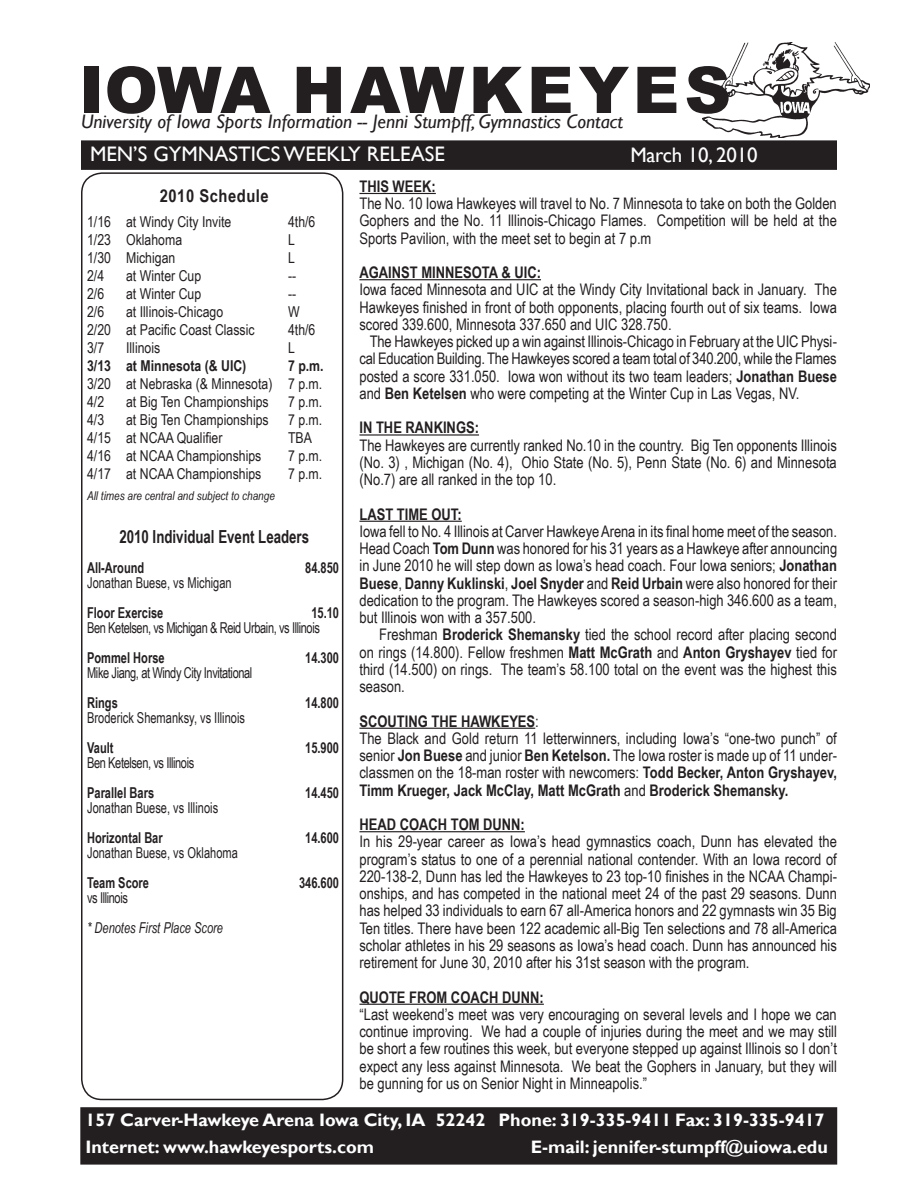
<style>
.page{position:relative;width:918px;height:1188px;background:#fff}
.page>*{position:absolute;margin:0;border:0;box-sizing:border-box;transform-origin:0 0}
.t1{font:900 64.5px "Arial";letter-spacing:.065em;color:#231f20}
.t2{font:21px "Gill Sans";color:#fff}
.t3{font:italic 19.5px "Gill Sans";color:#231f20}
.t4{font:700 18px "Gill Sans";color:#fff}
.heading_4{font:700 18px "Arial Narrow";color:#231f20;scale:.9 1}
.t5{font:700 17.7px "Arial Narrow";letter-spacing:.03em;color:#231f20}
.t6{font:15.9px/17.2px "Arial Narrow";color:#231f20;text-align:justify}
.t7{font:700 15.9px "Arial Narrow";color:#231f20}
.t8{font:15px "Arial Narrow";color:#231f20}
.t9{font:700 15px "Arial Narrow";color:#231f20;scale:.9 1}
.t10{font:15px "Arial Narrow";letter-spacing:-.03em;color:#231f20;scale:.9 1}
.t11{font:15px "Arial Narrow";color:#231f20;scale:.9 1}
.t12{font:700 15px "Arial Narrow";color:#231f20}
.t13{font:italic 15px "Arial Narrow";color:#231f20;scale:.9 1}
.t14{font:italic 12.15px "Arial Narrow";color:#231f20}
.s1{font-weight:700}
.s2{font-weight:400}
</style>
<div class="page">
<div style="left:82px;top:141px;width:754px;height:28px;background:#231f20"></div>
<div style="left:81px;top:140px;width:756px;height:30px;border:2px solid #231f20"></div>
<img style="left:703px;top:42px;width:167px;height:96px">
<div style="left:81px;top:1108px;width:755px;height:56px;background:#231f20"></div>
<div style="left:80px;top:1107px;width:757px;height:58px;border:2px solid #231f20"></div>
<div style="left:81px;top:172px;width:262px;height:928px;border:2px solid #231f20;border-radius:20px"></div>
<hr style="left:359px;top:193px;width:77px;height:1px;background:#231f20">
<hr style="left:359px;top:279px;width:182px;height:1px;background:#231f20">
<hr style="left:359px;top:434px;width:120px;height:2px;background:#231f20">
<hr style="left:359px;top:521px;width:103px;height:1px;background:#231f20">
<hr style="left:359px;top:728px;width:176px;height:1px;background:#231f20">
<hr style="left:359px;top:831px;width:166px;height:1px;background:#231f20">
<hr style="left:359px;top:1004px;width:185px;height:1px;background:#231f20">
<p class="t1" style="left:79px;top:43px;width:653px">IOWA HAWKEYES</p>
<p class="t2" style="left:90px;top:142px;width:356px">MEN’S GYMNASTICS WEEKLY RELEASE</p>
<p class="t3" style="left:81px;top:110px;width:543px">University of Iowa Sports Information -- Jenni Stumpff, Gymnastics Contact</p>
<p class="t2" style="left:630px;top:143px;width:129px">March 10, 2010</p>
<p class="t5" style="left:160px;top:182px;width:111px">2010 Schedule</p>
<p class="t8" style="left:87px;top:211px;width:146px">1/16 at Windy City Invite</p>
<p class="t8" style="left:288px;top:211px;width:29px">4th/6</p>
<p class="t8" style="left:87px;top:229px;width:97px">1/23 Oklahoma</p>
<p class="t8" style="left:288px;top:229px;width:8px">L</p>
<p class="t8" style="left:87px;top:247px;width:90px">1/30 Michigan</p>
<p class="t8" style="left:288px;top:247px;width:8px">L</p>
<p class="t8" style="left:87px;top:265px;width:19px">2/4</p>
<p class="t8" style="left:126px;top:265px;width:77px">at Winter Cup</p>
<p class="t8" style="left:288px;top:265px;width:10px">--</p>
<p class="t8" style="left:87px;top:283px;width:19px">2/6</p>
<p class="t8" style="left:126px;top:283px;width:77px">at Winter Cup</p>
<p class="t8" style="left:288px;top:283px;width:10px">--</p>
<p class="t8" style="left:87px;top:301px;width:19px">2/6</p>
<p class="t8" style="left:126px;top:301px;width:99px">at Illinois-Chicago</p>
<p class="t8" style="left:288px;top:301px;width:13px">W</p>
<p class="t8" style="left:87px;top:319px;width:169px">2/20 at Pacific Coast Classic</p>
<p class="t8" style="left:288px;top:319px;width:29px">4th/6</p>
<p class="t8" style="left:87px;top:337px;width:19px">3/7</p>
<p class="t8" style="left:126px;top:337px;width:36px">Illinois</p>
<p class="t8" style="left:288px;top:337px;width:8px">L</p>
<p class="t12" style="left:87px;top:355px;width:161px">3/13 at Minnesota (&amp; UIC)</p>
<p class="t12" style="left:288px;top:355px;width:37px">7 p.m.</p>
<p class="t8" style="left:87px;top:373px;width:237px">3/20 at Nebraska (&amp; Minnesota) 7 p.m.</p>
<p class="t8" style="left:87px;top:391px;width:19px">4/2</p>
<p class="t8" style="left:126px;top:391px;width:144px">at Big Ten Championships</p>
<p class="t8" style="left:288px;top:391px;width:36px">7 p.m.</p>
<p class="t8" style="left:87px;top:409px;width:19px">4/3</p>
<p class="t8" style="left:126px;top:409px;width:144px">at Big Ten Championships</p>
<p class="t8" style="left:288px;top:409px;width:36px">7 p.m.</p>
<p class="t8" style="left:87px;top:427px;width:137px">4/15 at NCAA Qualifier</p>
<p class="t8" style="left:288px;top:427px;width:25px">TBA</p>
<p class="t8" style="left:87px;top:445px;width:176px">4/16 at NCAA Championships</p>
<p class="t8" style="left:288px;top:445px;width:36px">7 p.m.</p>
<p class="t8" style="left:87px;top:463px;width:176px">4/17 at NCAA Championships</p>
<p class="t8" style="left:288px;top:463px;width:36px">7 p.m.</p>
<p class="t14" style="left:87px;top:488px;width:189px">All times are central and subject to change</p>
<p class="heading_4" style="left:119px;top:523px;width:212px">2010 Individual Event Leaders</p>
<p class="t9" style="left:87px;top:556px;width:65px">All-Around</p>
<p class="t9" style="left:305px;top:556px;width:39px">84.850</p>
<p class="t11" style="left:87px;top:572px;width:162px">Jonathan Buese, vs Michigan</p>
<p class="t9" style="left:87px;top:601px;width:86px">Floor Exercise</p>
<p class="t9" style="left:311px;top:601px;width:32px">15.10</p>
<p class="t10" style="left:87px;top:617px;width:260px">Ben Ketelsen, vs Michigan &amp; Reid Urbain, vs Illinois</p>
<p class="t9" style="left:87px;top:646px;width:88px">Pommel Horse</p>
<p class="t9" style="left:305px;top:646px;width:39px">14.300</p>
<p class="t10" style="left:87px;top:662px;width:185px">Mike Jiang, at Windy City Invitational</p>
<p class="t9" style="left:87px;top:691px;width:36px">Rings</p>
<p class="t9" style="left:305px;top:691px;width:39px">14.800</p>
<p class="t11" style="left:87px;top:707px;width:177px">Broderick Shemanksy, vs Illinois</p>
<p class="t9" style="left:87px;top:736px;width:31px">Vault</p>
<p class="t9" style="left:305px;top:736px;width:39px">15.900</p>
<p class="t10" style="left:87px;top:752px;width:121px">Ben Ketelsen, vs Illinois</p>
<p class="t9" style="left:87px;top:781px;width:76px">Parallel Bars</p>
<p class="t9" style="left:305px;top:781px;width:39px">14.450</p>
<p class="t11" style="left:87px;top:797px;width:147px">Jonathan Buese, vs Illinois</p>
<p class="t9" style="left:87px;top:826px;width:86px">Horizontal Bar</p>
<p class="t9" style="left:305px;top:826px;width:39px">14.600</p>
<p class="t11" style="left:87px;top:842px;width:169px">Jonathan Buese, vs Oklahoma</p>
<p class="t9" style="left:87px;top:871px;width:70px">Team Score</p>
<p class="t9" style="left:299px;top:871px;width:46px">346.600</p>
<p class="t10" style="left:87px;top:887px;width:47px">vs Illinois</p>
<p class="t13" style="left:87px;top:917px;width:153px">* Denotes First Place Score</p>
<p class="t7" style="left:359px;top:174px;width:78px">THIS WEEK:</p>
<p class="t6" style="left:359px;top:194px;width:479px">The No. 10 Iowa Hawkeyes will travel to No. 7 Minnesota to take on both the Golden Gophers and the No. 11 Illinois-Chicago Flames. Competition will be held at the Sports Pavilion, with the meet set to begin at 7 p.m</p>
<p class="t7" style="left:359px;top:260px;width:183px">AGAINST MINNESOTA &amp; UIC:</p>
<p class="t6" style="left:359px;top:280px;width:479px">Iowa faced Minnesota and UIC at the Windy City Invitational back in January. The Hawkeyes finished in front of both opponents, placing fourth out of six teams. Iowa scored 339.600, Minnesota 337.650 and UIC 328.750.</p>
<p class="t6" style="left:359px;top:332px;width:479px;text-indent:10px">The Hawkeyes picked up a win against Illinois-Chicago in February at the UIC Physi&shy;cal Education Building. The Hawkeyes scored a team total of 340.200, while the Flames posted a score 331.050. Iowa won without its two team leaders; <span class="s1">Jonathan Buese </span>and <span class="s1">Ben Ketelsen</span> who were competing at the Winter Cup in Las Vegas, NV.</p>
<p class="t7" style="left:359px;top:416px;width:121px">IN THE RANKINGS:</p>
<p class="t6" style="left:359px;top:436px;width:479px">The Hawkeyes are currently ranked No.10 in the country. Big Ten opponents Illinois (No. 3) , Michigan (No. 4), Ohio State (No. 5), Penn State (No. 6) and Minnesota (No.7) are all ranked in the top 10.</p>
<p class="t7" style="left:359px;top:502px;width:104px">LAST TIME OUT:</p>
<p class="t6" style="left:359px;top:522px;width:479px">Iowa fell to No. 4 Illinois at Carver HawkeyeArena in its final home meet of the season.<br>Head Coach <span class="s1">Tom Dunn</span> was honored for his 31 years as a Hawkeye after announcing in June 2010 he will step down as Iowa’s head coach. Four Iowa seniors; <span class="s1">Jonathan Buese</span>, <span class="s1">Danny Kuklinski</span>, <span class="s1">Joel Snyder</span> and <span class="s1">Reid Urbain</span> were also honored for their dedication to the program. The Hawkeyes scored a season-high 346.600 as a team, but Illinois won with a 357.500.</p>
<p class="t6" style="left:359px;top:625px;width:479px;text-indent:20px">Freshman <span class="s1">Broderick Shemansky</span> tied the school record after placing second on rings (14.800). Fellow freshmen <span class="s1">Matt McGrath</span> and <span class="s1">Anton Gryshayev</span> tied for third (14.500) on rings. The team’s 58.100 total on the event was the highest this season.</p>
<p class="t7" style="left:359px;top:709px;width:181px">SCOUTING THE HAWKEYES<span class="s2">:</span></p>
<p class="t6" style="left:359px;top:729px;width:479px">The Black and Gold return 11 letterwinners, including Iowa’s “one-two punch” of senior <span class="s1">Jon Buese</span> and junior <span class="s1">Ben Ketelson.</span> The Iowa roster is made up of 11 under&shy;classmen on the 18-man roster with newcomers: <span class="s1">Todd Becker, Anton Gryshayev, Timm Krueger, Jack McClay, Matt McGrath</span> and <span class="s1">Broderick Shemansky.</span></p>
<p class="t7" style="left:359px;top:812px;width:167px">HEAD COACH TOM DUNN:</p>
<p class="t6" style="left:359px;top:832px;width:479px">In his 29-year career as Iowa’s head gymnastics coach, Dunn has elevated the program’s status to one of a perennial national contender. With an Iowa record of 220-138-2, Dunn has led the Hawkeyes to 23 top-10 finishes in the NCAA Champi&shy;onships, and has competed in the national meet 24 of the past 29 seasons. Dunn has helped 33 individuals to earn 67 all-America honors and 22 gymnasts win 35 Big Ten titles. There have been 122 academic all-Big Ten selections and 78 all-America scholar athletes in his 29 seasons as Iowa’s head coach. Dunn has announced his retirement for June 30, 2010 after his 31st season with the program.</p>
<p class="t7" style="left:359px;top:985px;width:186px">QUOTE FROM COACH DUNN:</p>
<p class="t6" style="left:359px;top:1005px;width:479px">“Last weekend’s meet was very encouraging on several levels and I hope we can continue improving. We had a couple of injuries during the meet and we may still be short a few routines this week, but everyone stepped up against Illinois so I don’t expect any less against Minnesota. We beat the Gophers in January, but they will be gunning for us on Senior Night in Minneapolis.”</p>
<p class="t4" style="left:85px;top:1109px;width:741px">157 Carver-Hawkeye Arena Iowa City, IA 52242 Phone: 319-335-9411 Fax: 319-335-9417</p>
<p class="t4" style="left:85px;top:1136px;width:290px">Internet: www.hawkeyesports.com</p>
<p class="t4" style="left:531px;top:1136px;width:299px">E-mail: jennifer-stumpff@uiowa.edu</p>
</div>
